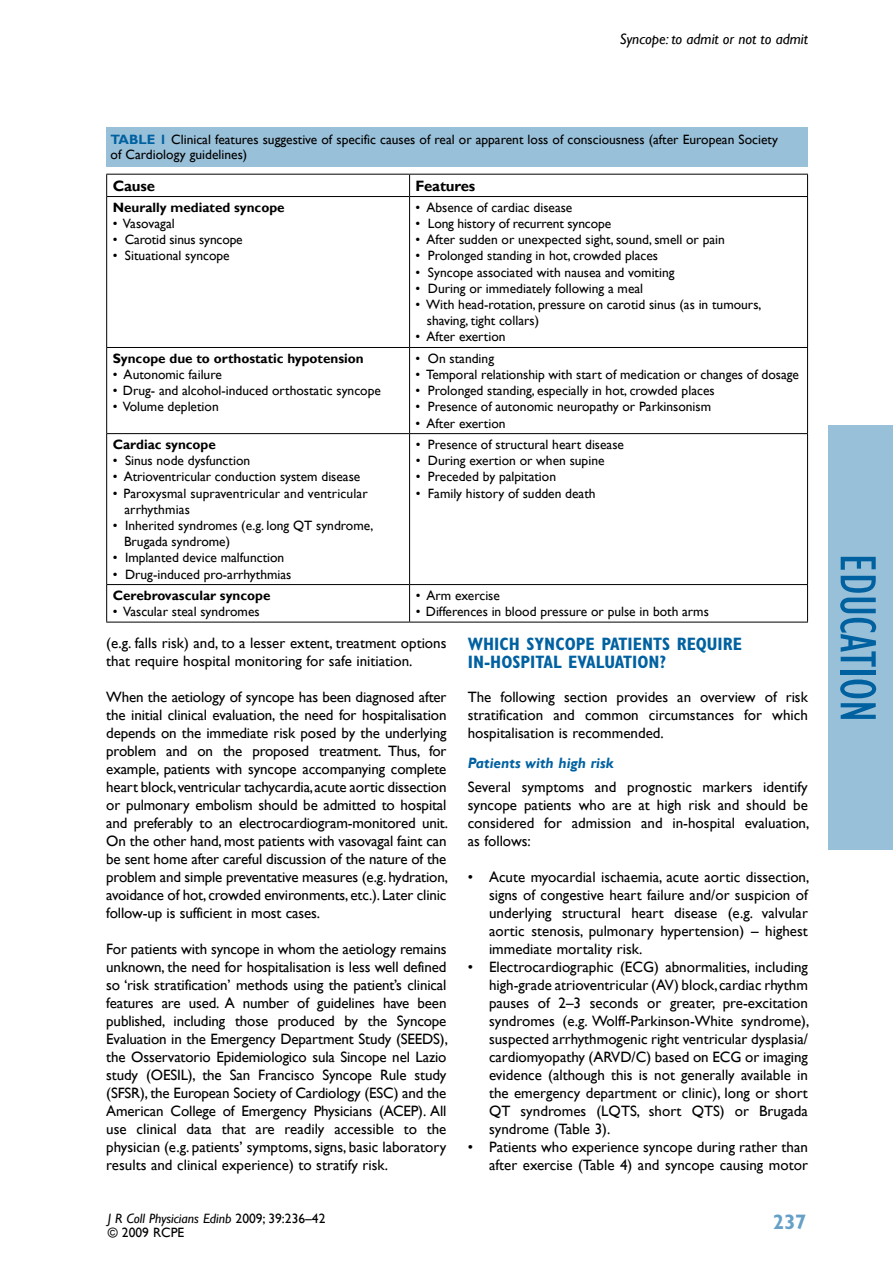
<style>
.page{position:relative;width:893px;height:1263px;background:#fff}
.page>*{position:absolute;margin:0;border:0;box-sizing:border-box;transform-origin:0 0}
.t1{font:condensed 52.5px "Gill Sans";color:#0061a1}
.t2{font:700 condensed 21px "Gill Sans";color:#66a0c7}
.t3{font:700 condensed 18px/18px "Gill Sans";color:#0061a1}
.t4{font:15px/18px "Gill Sans";color:#000;text-align:justify}
.t5{font:italic 15px "Gill Sans";color:#000}
.t6{font:italic 700 15px "Gill Sans";color:#0061a1}
.t7{font:700 15px "Gill Sans";letter-spacing:-.01em;color:#000}
.t8{font:13.5px/16.2px "Gill Sans";color:#000}
.t9{font:700 13.5px "Gill Sans";color:#000}
.s1{font-weight:700;color:#0061a1}
.s2{font-style:italic}
</style>
<div class="page">
<div style="left:829px;top:425px;width:64px;height:425px;background:#99c0d9"></div>
<div style="left:106px;top:128px;width:702px;height:39px;background:#99c0d9"></div>
<hr style="left:106px;top:174px;width:304px;height:1px;background:#000">
<svg style="left:106px;top:175px;width:1px;height:21px"></svg>
<hr style="left:410px;top:174px;width:398px;height:1px;background:#000">
<svg style="left:409px;top:175px;width:1px;height:21px"></svg>
<svg style="left:807px;top:175px;width:1px;height:21px"></svg>
<hr style="left:106px;top:196px;width:304px;height:1px;background:#000">
<hr style="left:106px;top:197px;width:1px;height:150px;background:#000">
<hr style="left:410px;top:196px;width:398px;height:1px;background:#000">
<hr style="left:409px;top:197px;width:1px;height:150px;background:#000">
<hr style="left:807px;top:197px;width:1px;height:150px;background:#000">
<hr style="left:106px;top:347px;width:304px;height:1px;background:#000">
<hr style="left:106px;top:348px;width:1px;height:85px;background:#000">
<hr style="left:410px;top:347px;width:398px;height:1px;background:#000">
<hr style="left:409px;top:348px;width:1px;height:85px;background:#000">
<hr style="left:807px;top:348px;width:1px;height:85px;background:#000">
<hr style="left:106px;top:433px;width:304px;height:1px;background:#000">
<hr style="left:106px;top:434px;width:1px;height:150px;background:#000">
<hr style="left:410px;top:433px;width:398px;height:1px;background:#000">
<hr style="left:409px;top:434px;width:1px;height:150px;background:#000">
<hr style="left:807px;top:434px;width:1px;height:150px;background:#000">
<hr style="left:106px;top:584px;width:304px;height:1px;background:#000">
<hr style="left:106px;top:585px;width:1px;height:37px;background:#000">
<hr style="left:410px;top:584px;width:398px;height:1px;background:#000">
<hr style="left:409px;top:585px;width:1px;height:37px;background:#000">
<hr style="left:807px;top:585px;width:1px;height:37px;background:#000">
<hr style="left:106px;top:622px;width:304px;height:1px;background:#000">
<hr style="left:410px;top:622px;width:398px;height:1px;background:#000">
<p class="t5" style="left:620px;top:31px;width:190px">Syncope: to admit or not to admit</p>
<p class="t8" style="left:111px;top:133px;width:669px;line-height:15px"><span class="s1">table 1</span> Clinical features suggestive of specific causes of real or apparent loss of consciousness (after European Society of Cardiology guidelines)</p>
<p class="t7" style="left:113px;top:176px;width:44px">Cause</p>
<p class="t7" style="left:416px;top:176px;width:61px">Features</p>
<p class="t9" style="left:113px;top:199px;width:174px">Neurally mediated syncope</p>
<p class="t8" style="left:113px;top:216px;width:64px">• Vasovagal</p>
<p class="t8" style="left:113px;top:232px;width:132px">• Carotid sinus syncope</p>
<p class="t8" style="left:113px;top:248px;width:119px">• Situational syncope</p>
<p class="t8" style="left:416px;top:199px;width:158px">• Absence of cardiac disease</p>
<p class="t8" style="left:416px;top:216px;width:197px">• Long history of recurrent syncope</p>
<p class="t8" style="left:416px;top:232px;width:311px">• After sudden or unexpected sight, sound, smell or pain</p>
<p class="t8" style="left:416px;top:248px;width:244px">• Prolonged standing in hot, crowded places</p>
<p class="t8" style="left:416px;top:264px;width:260px">• Syncope associated with nausea and vomiting</p>
<p class="t8" style="left:416px;top:280px;width:229px">• During or immediately following a meal</p>
<p class="t8" style="left:427px;top:297px;width:336px;text-indent:-11px">• With head-rotation, pressure on carotid sinus (as in tumours, shaving, tight collars)</p>
<p class="t8" style="left:416px;top:329px;width:91px">• After exertion</p>
<p class="t9" style="left:113px;top:350px;width:252px">Syncope due to orthostatic hypotension</p>
<p class="t8" style="left:113px;top:367px;width:111px">• Autonomic failure</p>
<p class="t8" style="left:113px;top:383px;width:270px">• Drug- and alcohol-induced orthostatic syncope</p>
<p class="t8" style="left:113px;top:399px;width:108px">• Volume depletion</p>
<p class="t9" style="left:113px;top:436px;width:105px">Cardiac syncope</p>
<p class="t8" style="left:113px;top:453px;width:139px">• Sinus node dysfunction</p>
<p class="t8" style="left:113px;top:469px;width:249px">• Atrioventricular conduction system disease</p>
<p class="t8" style="left:124px;top:485px;width:245px;text-indent:-12px">• Paroxysmal supraventricular and ventricular arrhythmias</p>
<p class="t8" style="left:124px;top:518px;width:251px;text-indent:-11px">• Inherited syndromes (e.g. long QT syndrome,<br>Brugada syndrome)</p>
<p class="t8" style="left:113px;top:550px;width:173px">• Implanted device malfunction</p>
<p class="t8" style="left:113px;top:566px;width:180px">• Drug-induced pro-arrhythmias</p>
<p class="t9" style="left:113px;top:587px;width:159px">Cerebrovascular syncope</p>
<p class="t8" style="left:113px;top:604px;width:148px">• Vascular steal syndromes</p>
<p class="t8" style="left:416px;top:350px;width:80px">• On standing</p>
<p class="t8" style="left:416px;top:367px;width:385px">• Temporal relationship with start of medication or changes of dosage</p>
<p class="t8" style="left:416px;top:383px;width:301px">• Prolonged standing, especially in hot, crowded places</p>
<p class="t8" style="left:416px;top:399px;width:297px">• Presence of autonomic neuropathy or Parkinsonism</p>
<p class="t8" style="left:416px;top:415px;width:91px">• After exertion</p>
<p class="t8" style="left:416px;top:437px;width:210px">• Presence of structural heart disease</p>
<p class="t8" style="left:416px;top:453px;width:190px">• During exertion or when supine</p>
<p class="t8" style="left:416px;top:469px;width:142px">• Preceded by palpitation</p>
<p class="t8" style="left:416px;top:485px;width:181px">• Family history of sudden death</p>
<p class="t8" style="left:416px;top:587px;width:86px">• Arm exercise</p>
<p class="t8" style="left:416px;top:604px;width:295px">• Differences in blood pressure or pulse in both arms</p>
<p class="t4" style="left:106px;top:634px;width:342px">(e.g. falls risk) and, to a lesser extent, treatment options that require hospital monitoring for safe initiation.</p>
<p class="t4" style="left:106px;top:688px;width:343px">When the aetiology of syncope has been diagnosed after the initial clinical evaluation, the need for hospitalisation depends on the immediate risk posed by the underlying problem and on the proposed treatment. Thus, for example, patients with syncope accompanying complete heart block, ventricular tachycardia, acute aortic dissection or pulmonary embolism should be admitted to hospital and preferably to an electrocardiogram-monitored unit.<br>On the other hand, most patients with vasovagal faint can be sent home after careful discussion of the nature of the problem and simple preventative measures (e.g. hydration, avoidance of hot, crowded environments, etc.). Later clinic follow-up is sufficient in most cases.</p>
<p class="t4" style="left:106px;top:940px;width:343px">For patients with syncope in whom the aetiology remains unknown, the need for hospitalisation is less well defined so ‘risk stratification’ methods using the patient’s clinical features are used. A number of guidelines have been published, including those produced by the Syncope Evaluation in the Emergency Department Study (SEEDS), the Osservatorio Epidemiologico sula Sincope nel Lazio study (OESIL), the San Francisco Syncope Rule study (SFSR), the European Society of Cardiology (ESC) and the American College of Emergency Physicians (ACEP). All use clinical data that are readily accessible to the physician (e.g. patients’ symptoms, signs, basic laboratory results and clinical experience) to stratify risk.</p>
<p class="t3" style="left:468px;top:635px;width:276px">WHICH SYNCOPE PATIENTS REQUIRE<br>IN-HOSPITAL EVALUATION?</p>
<p class="t4" style="left:468px;top:688px;width:342px">The following section provides an overview of risk stratification and common circumstances for which hospitalisation is recommended.</p>
<p class="t6" style="left:468px;top:754px;width:147px">Patients with high risk</p>
<p class="t4" style="left:468px;top:778px;width:343px">Several symptoms and prognostic markers identify syncope patients who are at high risk and should be considered for admission and in-hospital evaluation, as follows:</p>
<p class="t4" style="left:489px;top:868px;width:322px;text-indent:-21px">• Acute myocardial ischaemia, acute aortic dissection, signs of congestive heart failure and/or suspicion of underlying structural heart disease (e.g. valvular aortic stenosis, pulmonary hypertension) – highest immediate mortality risk.</p>
<p class="t4" style="left:489px;top:958px;width:322px;text-indent:-21px">• Electrocardiographic (ECG) abnormalities, including high-grade atrioventricular (AV) block, cardiac rhythm pauses of 2–3 seconds or greater, pre-excitation syndromes (e.g. Wolff-Parkinson-White syndrome), suspected arrhythmogenic right ventricular dysplasia/ cardiomyopathy (ARVD/C) based on ECG or imaging evidence (although this is not generally available in the emergency department or clinic), long or short QT syndromes (LQTS, short QTS) or Brugada syndrome (Table 3).</p>
<p class="t4" style="left:468px;top:1138px;width:342px;text-align:right">• Patients who experience syncope during rather than after exercise (Table 4) and syncope causing motor</p>
<p class="t8" style="left:108px;top:1211px;width:219px;line-height:14px"><span class="s2">J R Coll Physicians Edinb</span> 2009; 39:236–42 © 2009 RCPE</p>
<h2 class="t2" style="left:774px;top:1209px;width:34px">237</h2>
<h1 class="t1" style="left:889px;top:554px;width:170px;rotate:90deg">education</h1>
</div>
